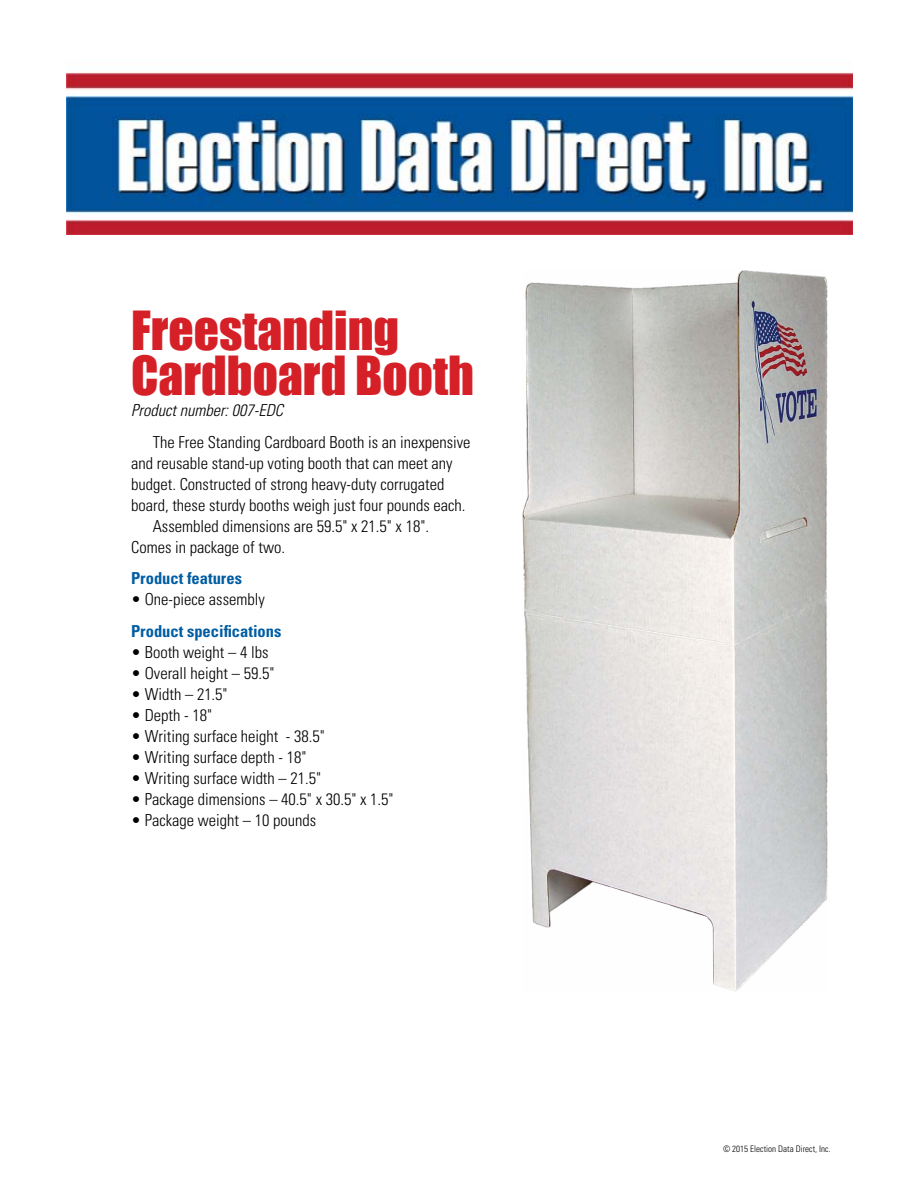
<style>
.page{position:relative;width:918px;height:1188px;background:#fff}
.page>*{position:absolute;margin:0;border:0;box-sizing:border-box;transform-origin:0 0}
.t1{font:49.5px/45px "Impact";color:#d52027}
.t2{font:300 condensed 16.5px "Univers";color:#000}
.t3{font:700 condensed 16.5px "Univers";color:#015da3}
.t4{font:italic 300 condensed 16.5px "Univers";color:#000}
.t5{font:300 condensed 9px "Univers";color:#000}
</style>
<div class="page">
<img style="left:66px;top:72px;width:787px;height:162px">
<img style="left:522px;top:270px;width:305px;height:721px">
<h1 class="t1" style="left:131px;top:307px;width:344px">Freestanding<br>Cardboard Booth</h1>
<p class="t4" style="left:131px;top:400px;width:154px">Product number: 007-EDC</p>
<p class="t2" style="left:153px;top:432px;width:319px">The Free Standing Cardboard Booth is an inexpensive</p>
<p class="t2" style="left:131px;top:453px;width:323px">and reusable stand-up voting booth that can meet any</p>
<p class="t2" style="left:131px;top:474px;width:315px">budget. Constructed of strong heavy-duty corrugated</p>
<p class="t2" style="left:131px;top:495px;width:336px">board, these sturdy booths weigh just four pounds each.</p>
<p class="t2" style="left:153px;top:516px;width:278px">Assembled dimensions are 59.5" x 21.5" x 18".</p>
<p class="t2" style="left:131px;top:537px;width:155px">Comes in package of two.</p>
<p class="t3" style="left:131px;top:568px;width:112px">Product features</p>
<p class="t2" style="left:131px;top:590px;width:135px">• One-piece assembly</p>
<p class="t3" style="left:131px;top:621px;width:152px">Product specifications</p>
<p class="t2" style="left:131px;top:642px;width:139px">• Booth weight – 4 lbs</p>
<p class="t2" style="left:131px;top:663px;width:145px">• Overall height – 59.5"</p>
<p class="t2" style="left:131px;top:684px;width:98px">• Width – 21.5"</p>
<p class="t2" style="left:131px;top:705px;width:83px">• Depth - 18"</p>
<p class="t2" style="left:131px;top:726px;width:195px">• Writing surface height - 38.5"</p>
<p class="t2" style="left:131px;top:747px;width:177px">• Writing surface depth - 18"</p>
<p class="t2" style="left:131px;top:768px;width:192px">• Writing surface width – 21.5"</p>
<p class="t2" style="left:131px;top:789px;width:264px">• Package dimensions – 40.5" x 30.5" x 1.5"</p>
<p class="t2" style="left:131px;top:810px;width:186px">• Package weight – 10 pounds</p>
<p class="t5" style="left:723px;top:1143px;width:109px">© 2015 Election Data Direct, Inc.</p>
</div>
